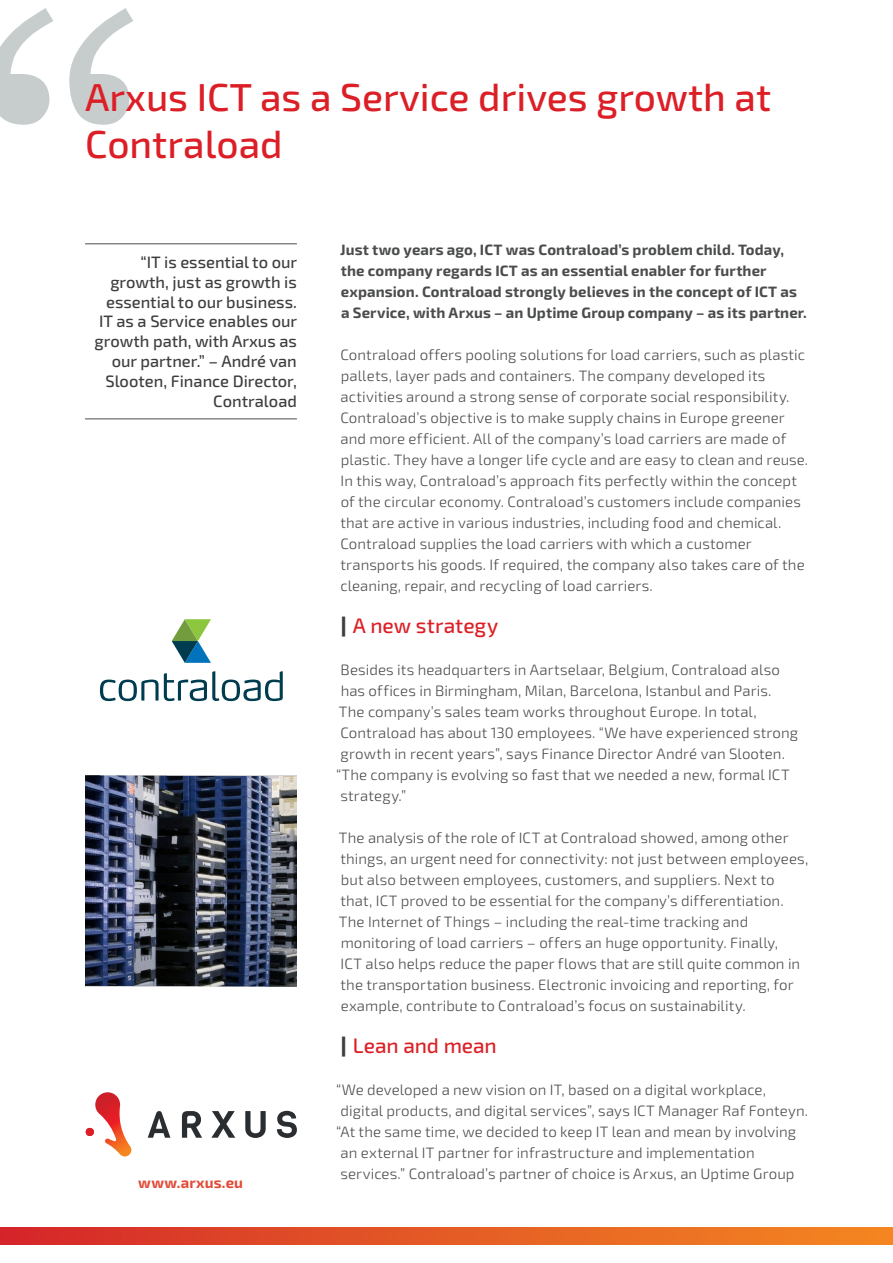
<style>
.page{position:relative;width:893px;height:1263px;background:#fff}
.page>*{position:absolute;margin:0;border:0;box-sizing:border-box;transform-origin:0 0}
.t1{font:500 39px/46.8px "Exo 2";color:#dc1f26}
.t2{font:500 21px "Exo 2";color:#dc1f26}
.t3{font:500 16.5px/19.8px "Exo 2";color:#3e3e3f;text-align:right}
.t4{font:300 15px/21px "Exo 2";letter-spacing:.005em;color:#4b4c4d}
.t5{font:700 15px/21px "Exo 2";letter-spacing:.005em;color:#4b4c4d}
.t6{font:700 15px "Exo 2";letter-spacing:.01em;color:#e14c38}
.s1{font-weight:900;color:#3e3e3f}
</style>
<div class="page">
<svg style="left:0;top:8px;width:133px;height:117px"></svg>
<div style="left:0;top:1227px;width:893px;height:17px;background:linear-gradient(to right,#d4292a,#f48921)"></div>
<div style="left:86px;top:1128px;width:8px;height:8px;background:#dc1f26;border-radius:50%"></div>
<svg style="left:211px;top:1111px;width:24px;height:27px"></svg>
<svg style="left:245px;top:1111px;width:21px;height:27px"></svg>
<svg style="left:277px;top:1111px;width:20px;height:27px"></svg>
<svg style="left:148px;top:1111px;width:22px;height:27px"></svg>
<svg style="left:182px;top:1111px;width:20px;height:27px"></svg>
<svg style="left:95px;top:1092px;width:36px;height:64px"></svg>
<svg style="left:100px;top:671px;width:183px;height:30px"></svg>
<svg style="left:172px;top:619px;width:39px;height:44px"></svg>
<img style="left:86px;top:775px;width:211px;height:211px">
<hr style="left:85px;top:418px;width:212px;height:1px;background:#4b4c4d">
<hr style="left:85px;top:243px;width:212px;height:1px;background:#4b4c4d">
<h1 class="t1" style="left:85px;top:75px;width:688px">Arxus ICT as a Service drives growth at<br>Contraload</h1>
<p class="t3" style="left:95px;top:253px;width:204px">“IT is essential to our growth, just as growth is essential to our business.<br>IT as a Service enables our growth path, with Arxus as our partner.” – André van<br>Slooten, Finance Director,<br>Contraload</p>
<p class="t6" style="left:138px;top:1174px;width:106px">www.arxus.eu</p>
<p class="t5" style="left:340px;top:239px;width:468px">Just two years ago, ICT was Contraload’s problem child. Today, the company regards ICT as an essential enabler for further expansion. Contraload strongly believes in the concept of ICT as a Service, with Arxus – an Uptime Group company – as its partner.</p>
<p class="t4" style="left:340px;top:344px;width:469px">Contraload offers pooling solutions for load carriers, such as plastic pallets, layer pads and containers. The company developed its activities around a strong sense of corporate social responsibility.<br>Contraload’s objective is to make supply chains in Europe greener and more efficient. All of the company’s load carriers are made of plastic. They have a longer life cycle and are easy to clean and reuse.<br>In this way, Contraload’s approach fits perfectly within the concept of the circular economy. Contraload’s customers include companies that are active in various industries, including food and chemical.<br>Contraload supplies the load carriers with which a customer transports his goods. If required, the company also takes care of the cleaning, repair, and recycling of load carriers.</p>
<h2 class="t2" style="left:341px;top:614px;width:159px"><span class="s1">|</span> A new strategy</h2>
<p class="t4" style="left:341px;top:660px;width:441px">Besides its headquarters in Aartselaar, Belgium, Contraload also</p>
<p class="t4" style="left:341px;top:681px;width:432px">has offices in Birmingham, Milan, Barcelona, Istanbul and Paris.</p>
<p class="t4" style="left:339px;top:702px;width:419px">The company’s sales team works throughout Europe. In total,</p>
<p class="t4" style="left:340px;top:723px;width:459px">Contraload has about 130 employees. “We have experienced strong</p>
<p class="t4" style="left:341px;top:744px;width:446px">growth in recent years”, says Finance Director André van Slooten.</p>
<p class="t4" style="left:336px;top:765px;width:455px">“The company is evolving so fast that we needed a new, formal ICT</p>
<p class="t4" style="left:340px;top:786px;width:68px">strategy.”</p>
<p class="t4" style="left:339px;top:828px;width:471px">The analysis of the role of ICT at Contraload showed, among other things, an urgent need for connectivity: not just between employees, but also between employees, customers, and suppliers. Next to that, ICT proved to be essential for the company’s differentiation.<br>The Internet of Things – including the real-time tracking and monitoring of load carriers – offers an huge opportunity. Finally,<br>ICT also helps reduce the paper flows that are still quite common in the transportation business. Electronic invoicing and reporting, for example, contribute to Contraload’s focus on sustainability.</p>
<h2 class="t2" style="left:341px;top:1034px;width:157px"><span class="s1">|</span> Lean and mean</h2>
<p class="t4" style="left:336px;top:1080px;width:431px">“We developed a new vision on IT, based on a digital workplace,</p>
<p class="t4" style="left:341px;top:1101px;width:469px">digital products, and digital services”, says ICT Manager Raf Fonteyn.</p>
<p class="t4" style="left:336px;top:1122px;width:462px">“At the same time, we decided to keep IT lean and mean by involving</p>
<p class="t4" style="left:340px;top:1143px;width:416px">an external IT partner for infrastructure and implementation</p>
<p class="t4" style="left:340px;top:1164px;width:456px">services.” Contraload’s partner of choice is Arxus, an Uptime Group</p>
</div>
